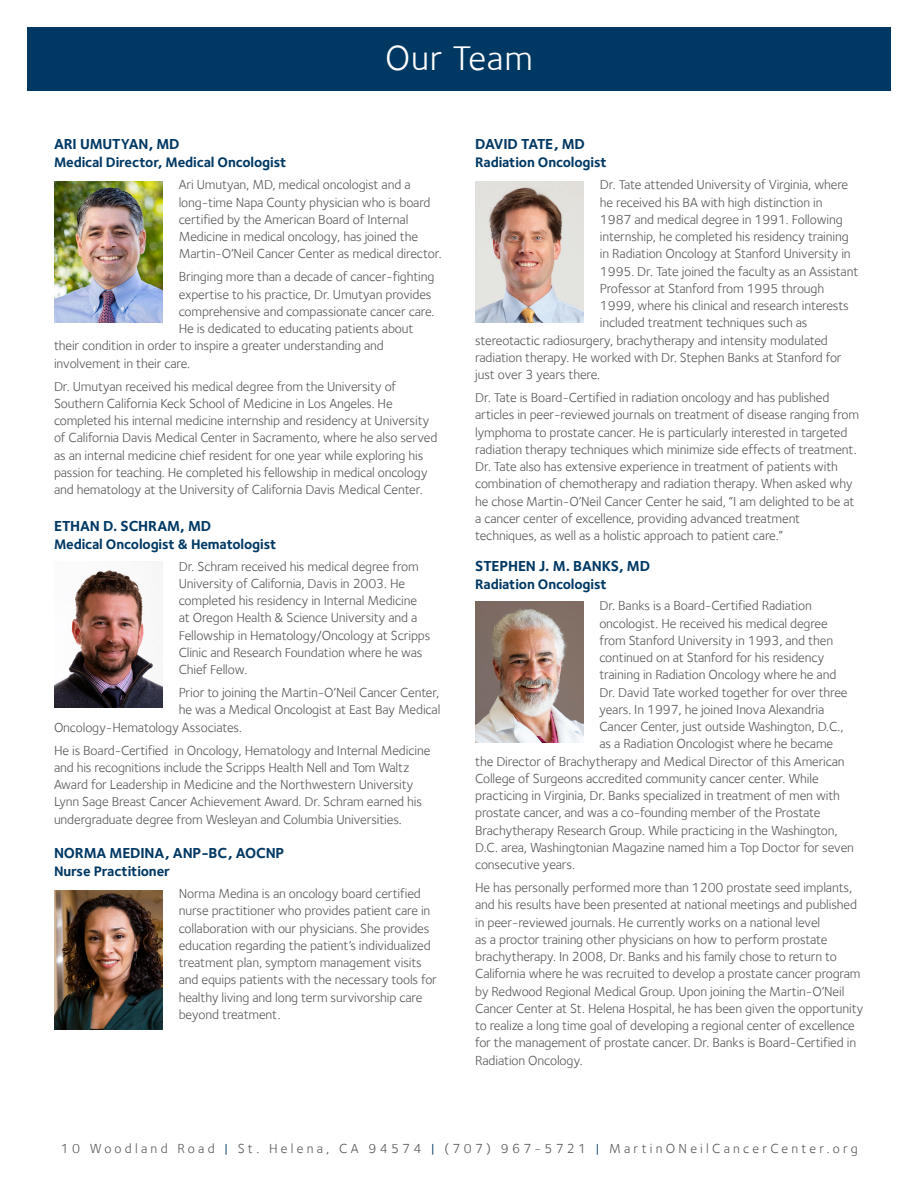
<style>
.page{position:relative;width:918px;height:1188px;background:#fff}
.page>*{position:absolute;margin:0;border:0;box-sizing:border-box;transform-origin:0 0}
.t1{font:36px "Foundry Sterling";letter-spacing:.02em;color:#fff}
.t2{font:700 15px "Foundry Sterling";letter-spacing:-.01em;color:#003864}
.t3{font:700 14.25px "Foundry Sterling";letter-spacing:-.01em;color:#003864}
.t4{font:13.5px/17.2px "Foundry Sterling";letter-spacing:-.01em;color:#57585a}
.t5{font:13.5px "Foundry Sterling";letter-spacing:.24em;color:#57585a}
.s1{color:#003864}
</style>
<div class="page">
<div style="left:27px;top:27px;width:864px;height:64px;background:#003864"></div>
<img style="left:54px;top:182px;width:109px;height:140px">
<img style="left:475px;top:182px;width:109px;height:140px">
<img style="left:54px;top:890px;width:109px;height:140px">
<img style="left:54px;top:570px;width:109px;height:138px">
<img style="left:475px;top:602px;width:108px;height:140px">
<p class="t1" style="left:385px;top:37px;width:149px">Our Team</p>
<p class="t2" style="left:54px;top:135px;width:127px">ARI UMUTYAN, MD</p>
<p class="t3" style="left:54px;top:154px;width:234px">Medical Director, Medical Oncologist</p>
<p class="t4" style="left:179px;top:176px;width:264px">Ari Umutyan, MD, medical oncologist and a long-time Napa County physician who is board certified by the American Board of Internal Medicine in medical oncology, has joined the Martin-O’Neil Cancer Center as medical director.</p>
<p class="t4" style="left:179px;top:268px;width:257px">Bringing more than a decade of cancer-fighting</p>
<p class="t4" style="left:179px;top:285px;width:254px">expertise to his practice, Dr. Umutyan provides</p>
<p class="t4" style="left:179px;top:303px;width:257px">comprehensive and compassionate cancer care.</p>
<p class="t4" style="left:179px;top:320px;width:236px">He is dedicated to educating patients about</p>
<p class="t4" style="left:54px;top:337px;width:331px">their condition in order to inspire a greater understanding and</p>
<p class="t4" style="left:54px;top:354px;width:138px">involvement in their care.</p>
<p class="t4" style="left:54px;top:377px;width:385px">Dr. Umutyan received his medical degree from the University of Southern California Keck School of Medicine in Los Angeles. He completed his internal medicine internship and residency at University of California Davis Medical Center in Sacramento, where he also served as an internal medicine chief resident for one year while exploring his passion for teaching. He completed his fellowship in medical oncology and hematology at the University of California Davis Medical Center.</p>
<p class="t2" style="left:54px;top:517px;width:159px">ETHAN D. SCHRAM, MD</p>
<p class="t3" style="left:54px;top:535px;width:224px">Medical Oncologist &amp; Hematologist</p>
<p class="t4" style="left:179px;top:557px;width:253px">Dr. Schram received his medical degree from University of California, Davis in 2003. He completed his residency in Internal Medicine at Oregon Health &amp; Science University and a Fellowship in Hematology/Oncology at Scripps Clinic and Research Foundation where he was Chief Fellow.</p>
<p class="t4" style="left:179px;top:684px;width:262px">Prior to joining the Martin-O’Neil Cancer Center,</p>
<p class="t4" style="left:179px;top:701px;width:263px">he was a Medical Oncologist at East Bay Medical</p>
<p class="t4" style="left:54px;top:718px;width:190px">Oncology-Hematology Associates.</p>
<p class="t4" style="left:54px;top:741px;width:378px">He is Board-Certified in Oncology, Hematology and Internal Medicine and his recognitions include the Scripps Health Nell and Tom Waltz Award for Leadership in Medicine and the Northwestern University Lynn Sage Breast Cancer Achievement Award. Dr. Schram earned his undergraduate degree from Wesleyan and Columbia Universities.</p>
<p class="t2" style="left:54px;top:844px;width:232px">NORMA MEDINA, ANP-BC, AOCNP</p>
<p class="t3" style="left:54px;top:863px;width:118px">Nurse Practitioner</p>
<p class="t4" style="left:179px;top:885px;width:260px">Norma Medina is an oncology board certified nurse practitioner who provides patient care in collaboration with our physicians. She provides education regarding the patient’s individualized treatment plan, symptom management visits and equips patients with the necessary tools for healthy living and long term survivorship care beyond treatment.</p>
<p class="t2" style="left:475px;top:135px;width:111px">DAVID TATE, MD</p>
<p class="t3" style="left:475px;top:154px;width:133px">Radiation Oncologist</p>
<p class="t4" style="left:600px;top:176px;width:250px">Dr. Tate attended University of Virginia, where</p>
<p class="t4" style="left:600px;top:193px;width:224px">he received his BA with high distinction in</p>
<p class="t4" style="left:600px;top:211px;width:244px">1987 and medical degree in 1991. Following</p>
<p class="t4" style="left:600px;top:228px;width:250px">internship, he completed his residency training</p>
<p class="t4" style="left:600px;top:245px;width:252px">in Radiation Oncology at Stanford University in</p>
<p class="t4" style="left:600px;top:262px;width:260px">1995. Dr. Tate joined the faculty as an Assistant</p>
<p class="t4" style="left:600px;top:280px;width:226px">Professor at Stanford from 1995 through</p>
<p class="t4" style="left:600px;top:297px;width:250px">1999, where his clinical and research interests</p>
<p class="t4" style="left:600px;top:314px;width:209px">included treatment techniques such as</p>
<p class="t4" style="left:475px;top:331px;width:354px">stereotactic radiosurgery, brachytherapy and intensity modulated</p>
<p class="t4" style="left:475px;top:349px;width:368px">radiation therapy. He worked with Dr. Stephen Banks at Stanford for</p>
<p class="t4" style="left:475px;top:366px;width:126px">just over 3 years there.</p>
<p class="t4" style="left:475px;top:389px;width:385px">Dr. Tate is Board-Certified in radiation oncology and has published articles in peer-reviewed journals on treatment of disease ranging from lymphoma to prostate cancer. He is particularly interested in targeted radiation therapy techniques which minimize side effects of treatment.<br>Dr. Tate also has extensive experience in treatment of patients with combination of chemotherapy and radiation therapy. When asked why he chose Martin-O’Neil Cancer Center he said, “I am delighted to be at a cancer center of excellence, providing advanced treatment techniques, as well as a holistic approach to patient care.”</p>
<p class="t2" style="left:475px;top:557px;width:177px">STEPHEN J. M. BANKS, MD</p>
<p class="t3" style="left:475px;top:575px;width:133px">Radiation Oncologist</p>
<p class="t4" style="left:599px;top:597px;width:214px">Dr. Banks is a Board-Certified Radiation</p>
<p class="t4" style="left:599px;top:614px;width:230px">oncologist. He received his medical degree</p>
<p class="t4" style="left:599px;top:632px;width:235px">from Stanford University in 1993, and then</p>
<p class="t4" style="left:599px;top:649px;width:227px">continued on at Stanford for his residency</p>
<p class="t4" style="left:599px;top:666px;width:239px">training in Radiation Oncology where he and</p>
<p class="t4" style="left:599px;top:683px;width:250px">Dr. David Tate worked together for over three</p>
<p class="t4" style="left:599px;top:701px;width:227px">years. In 1997, he joined Inova Alexandria</p>
<p class="t4" style="left:599px;top:718px;width:246px">Cancer Center, just outside Washington, D.C.,</p>
<p class="t4" style="left:599px;top:735px;width:235px">as a Radiation Oncologist where he became</p>
<p class="t4" style="left:475px;top:752px;width:371px">the Director of Brachytherapy and Medical Director of this American</p>
<p class="t4" style="left:475px;top:770px;width:345px">College of Surgeons accredited community cancer center. While</p>
<p class="t4" style="left:475px;top:787px;width:366px">practicing in Virginia, Dr. Banks specialized in treatment of men with</p>
<p class="t4" style="left:475px;top:804px;width:347px">prostate cancer, and was a co-founding member of the Prostate</p>
<p class="t4" style="left:475px;top:821px;width:364px">Brachytherapy Research Group. While practicing in the Washington,</p>
<p class="t4" style="left:475px;top:839px;width:380px">D.C. area, Washingtonian Magazine named him a Top Doctor for seven</p>
<p class="t4" style="left:475px;top:856px;width:101px">consecutive years.</p>
<p class="t4" style="left:475px;top:879px;width:390px">He has personally performed more than 1200 prostate seed implants, and his results have been presented at national meetings and published in peer-reviewed journals. He currently works on a national level<br>as a proctor training other physicians on how to perform prostate brachytherapy. In 2008, Dr. Banks and his family chose to return to California where he was recruited to develop a prostate cancer program by Redwood Regional Medical Group. Upon joining the Martin-O’Neil Cancer Center at St. Helena Hospital, he has been given the opportunity to realize a long time goal of developing a regional center of excellence for the management of prostate cancer. Dr. Banks is Board-Certified in Radiation Oncology.</p>
<p class="t5" style="left:61px;top:1141px;width:798px">10 Woodland Road <span class="s1">|</span> St. Helena, CA 94574 <span class="s1">|</span> (707) 967-5721 <span class="s1">|</span> MartinONeilCancerCenter.org</p>
</div>
